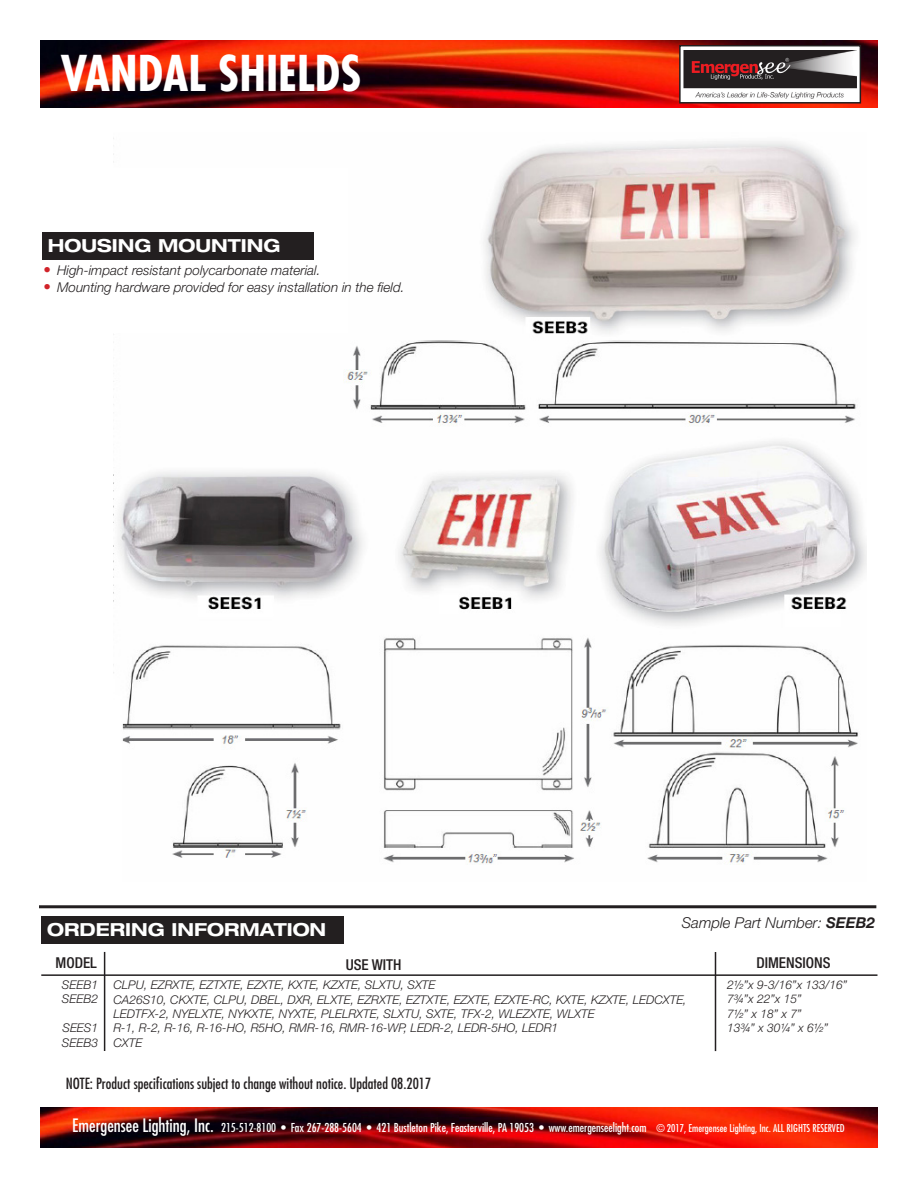
<style>
.page{position:relative;width:918px;height:1188px;background:#fff}
.page>*{position:absolute;margin:0;border:0;box-sizing:border-box;transform-origin:0 0}
.t1{font:700 condensed 48px "Futura Std";color:#fff}
.t2{font:700 expanded 18px "Helvetica Neue LT Std";color:#fff}
.t3{font:condensed 15px "Futura Std";color:#231f20}
.t4{font:italic 300 15px "Helvetica Neue LT Std";color:#231f20}
.t5{font:500 condensed 15px "Helvetica Neue LT Std";color:#231f20}
.t6{font:italic 300 13.5px "Helvetica Neue LT Std";color:#231f20}
.t7{font:italic 300 12px/14.4px "Helvetica Neue LT Std";color:#231f20}
.t8{font:condensed 12px "Futura Std";color:#fff}
.s1{font-size:15px;color:#d1232a}
.s2{font-weight:700}
.s3{color:#fff}
.s4{font-size:18px}
.s5{font-size:10.5px}
</style>
<div class="page">
<img style="left:113px;top:138px;width:753px;height:727px">
<img style="left:40px;top:40px;width:838px;height:68px">
<img style="left:40px;top:1107px;width:838px;height:41px">
<div style="left:680px;top:46px;width:180px;height:57px;background:#fff"></div>
<div style="left:679px;top:45px;width:182px;height:59px;border:2px solid #231f20"></div>
<img style="left:684px;top:50px;width:173px;height:49px">
<hr style="left:39px;top:905px;width:837px;height:3px;background:#231f20">
<div style="left:41px;top:917px;width:303px;height:27px;background:#231f20"></div>
<div style="left:42px;top:232px;width:272px;height:28px;background:#231f20"></div>
<hr style="left:41px;top:974px;width:836px;height:2px;background:#231f20">
<hr style="left:104px;top:952px;width:1px;height:99px;background:#231f20">
<hr style="left:715px;top:952px;width:1px;height:99px;background:#231f20">
<h1 class="t1" style="left:60px;top:43px;width:303px">VANDAL SHIELDS</h1>
<h2 class="t2" style="left:48px;top:234px;width:234px">HOUSING MOUNTING</h2>
<p class="t6" style="left:44px;top:262px;width:279px"><span class="s1">•</span> High-impact resistant polycarbonate material.</p>
<p class="t6" style="left:44px;top:279px;width:363px"><span class="s1">•</span> Mounting hardware provided for easy installation in the field.</p>
<h2 class="t2" style="left:47px;top:918px;width:281px">ORDERING INFORMATION</h2>
<p class="t4" style="left:682px;top:913px;width:195px">Sample Part Number: <span class="s2">SEEB2</span></p>
<p class="t5" style="left:56px;top:953px;width:43px">MODEL</p>
<p class="t5" style="left:346px;top:956px;width:57px">USE WITH</p>
<p class="t5" style="left:756px;top:954px;width:76px">DIMENSIONS</p>
<p class="t7" style="left:62px;top:977px;width:38px">SEEB1<br>SEEB2</p>
<p class="t7" style="left:62px;top:1021px;width:38px">SEES1<br>SEEB3</p>
<p class="t7" style="left:727px;top:977px;width:122px">2½”x 9-3/16”x 133/16”<br>7¾”x 22”x 15”<br>7½” x 18” x 7”<br>13¾” x 30¼” x 6½”</p>
<p class="t7" style="left:113px;top:978px;width:575px">CLPU, EZRXTE, EZTXTE, EZXTE, KXTE, KZXTE, SLXTU, SXTE<br>CA26S10, CKXTE, CLPU, DBEL, DXR, ELXTE, EZRXTE, EZTXTE, EZXTE, EZXTE-RC, KXTE, KZXTE, LEDCXTE, LEDTFX-2, NYELXTE, NYKXTE, NYXTE, PLELRXTE, SLXTU, SXTE, TFX-2, WLEZXTE, WLXTE<br>R-1, R-2, R-16, R-16-HO, R5HO, RMR-16, RMR-16-WP, LEDR-2, LEDR-5HO, LEDR1<br>CXTE</p>
<p class="t3" style="left:60px;top:1075px;width:372px"><span class="s3">E</span>NOTE: Product specifications subject to change without notice. Updated 08.2017</p>
<p class="t8" style="left:72px;top:1121px;width:774px"><span class="s4">Emergensee Lighting, Inc.</span> 215-512-8100 • Fax 267-288-5604 • 421 Bustleton Pike, Feasterville, PA 19053 • www.emergenseelight.com <span class="s5">© 2017, Emergensee Lighting, Inc. ALL RIGHTS RESERVED</span></p>
</div>
